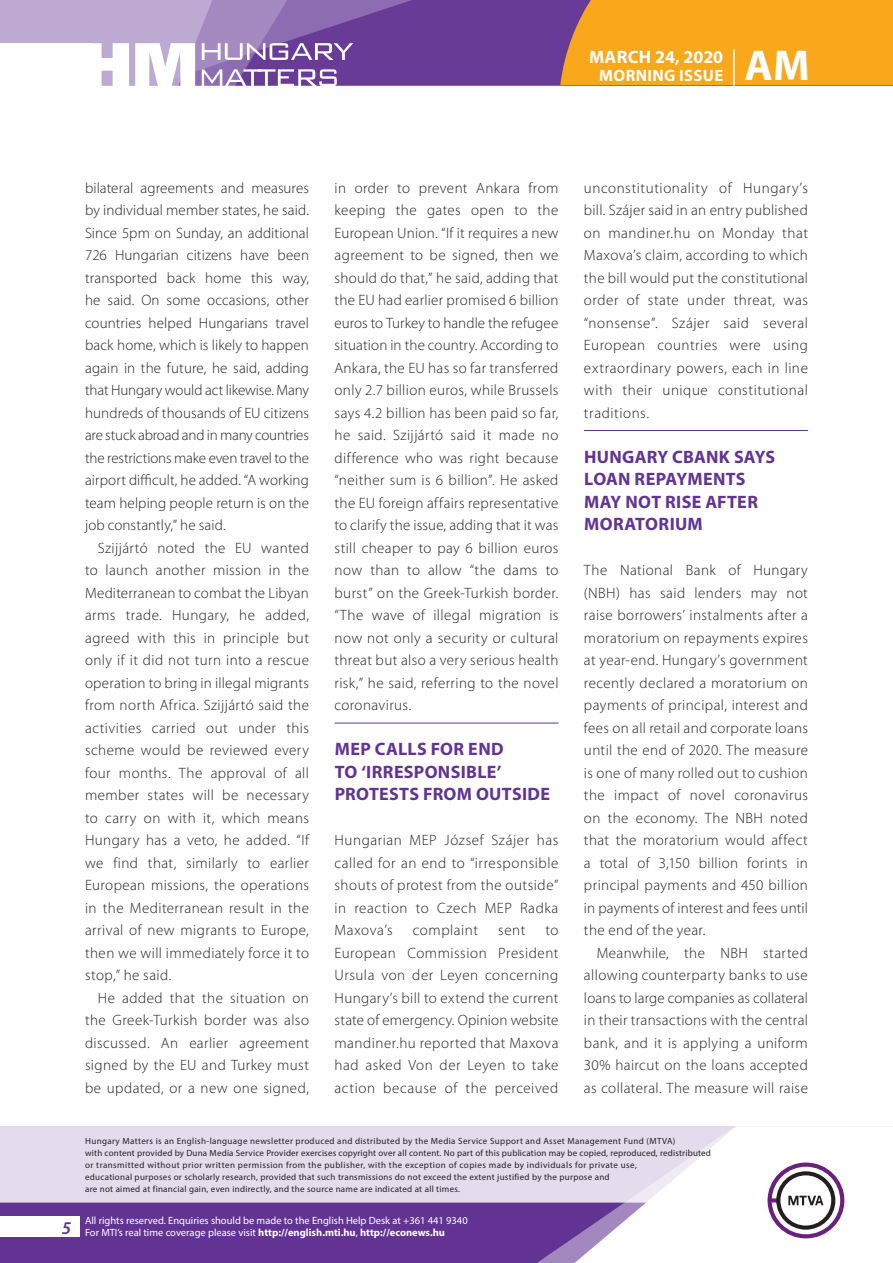
<style>
.page{position:relative;width:893px;height:1263px;background:#fff}
.page>*{position:absolute;margin:0;border:0;box-sizing:border-box;transform-origin:0 0}
.t1{font:700 43.35px "Myriad Pro";color:#fff}
._01_cimsor{font:700 18px/22.5px "Myriad Pro";letter-spacing:.015em;color:#623393}
.t2{font:700 18px "Myriad Pro";letter-spacing:.01em;color:#fff}
.t3{font:italic 600 18px "Myriad Pro";color:#623393}
.t4{font:700 16.5px "Myriad Pro";letter-spacing:.02em;color:#fff}
._03_kenyer_szöveg-2{font:300 15px/22.5px "Myriad Pro";letter-spacing:.025em;color:#231f20;text-align:justify}
._03_kenyer_szöveg-1{font:300 15px/22.5px "Myriad Pro";letter-spacing:.035em;color:#231f20;text-align:justify}
.t5{font:10.5px/12px "Myriad Pro";color:#fff}
.t6{font:9px/12px "Myriad Pro";letter-spacing:.03em;color:#231f20}
.s1{font-weight:700}
</style>
<div class="page">
<div style="left:0;top:1126px;width:893px;height:137px;background:#e4dcec"></div>
<div style="left:0;top:1202px;width:506px;height:61px;background:#623393"></div>
<svg style="left:506px;top:1202px;width:69px;height:61px;background:#6b3e99"></svg>
<svg style="left:575px;top:1126px;width:318px;height:137px"></svg>
<div style="left:0;top:1216px;width:79px;height:20px;background:#fff"></div>
<div style="left:0;top:0;width:893px;height:85px;background:#683b97"></div>
<div style="left:560px;top:0;width:333px;height:85px;background:#f9a71b"></div>
<hr style="left:733px;top:49px;width:2px;height:37px;background:#fff">
<svg style="left:0;top:0;width:479px;height:86px"></svg>
<hr style="left:334px;top:723px;width:224px;height:1px;background:#623393">
<hr style="left:584px;top:430px;width:224px;height:1px;background:#623393">
<p class="t2" style="left:589px;top:45px;width:136px">MARCH 24, 2020</p>
<p class="t4" style="left:599px;top:65px;width:125px">MORNING ISSUE</p>
<h1 class="t1" style="left:745px;top:37px;width:67px">AM</h1>
<p class="_03_kenyer_szöveg-2" style="left:85px;top:176px;width:226px">bilateral agreements and measures by individual member states, he said.<br>Since 5pm on Sunday, an additional 726 Hungarian citizens have been transported back home this way, he said. On some occasions, other countries helped Hungarians travel back home, which is likely to happen again in the future, he said, adding that Hungary would act likewise. Many hundreds of thousands of EU citizens are stuck abroad and in many countries the restrictions make even travel to the airport difficult, he added. “A working team helping people return is on the job constantly,” he said.</p>
<p class="_03_kenyer_szöveg-2" style="left:85px;top:536px;width:225px;text-indent:13px">Szijjártó noted the EU wanted to launch another mission in the Mediterranean to combat the Libyan arms trade. Hungary, he added, agreed with this in principle but only if it did not turn into a rescue operation to bring in illegal migrants from north Africa. Szijjártó said the activities carried out under this scheme would be reviewed every four months. The approval of all member states will be necessary to carry on with it, which means Hungary has a veto, he added. “If we find that, similarly to earlier European missions, the operations in the Mediterranean result in the arrival of new migrants to Europe, then we will immediately force it to stop,” he said.</p>
<p class="_03_kenyer_szöveg-2" style="left:85px;top:986px;width:226px;text-indent:13px">He added that the situation on the Greek-Turkish border was also discussed. An earlier agreement signed by the EU and Turkey must be updated, or a new one signed,</p>
<p class="_03_kenyer_szöveg-2" style="left:334px;top:176px;width:225px">in order to prevent Ankara from keeping the gates open to the European Union. “If it requires a new agreement to be signed, then we should do that,” he said, adding that the EU had earlier promised 6 billion euros to Turkey to handle the refugee situation in the country. According to Ankara, the EU has so far transferred only 2.7 billion euros, while Brussels says 4.2 billion has been paid so far, he said. Szijjártó said it made no difference who was right because “neither sum is 6 billion”. He asked the EU foreign affairs representative to clarify the issue, adding that it was still cheaper to pay 6 billion euros now than to allow “the dams to burst” on the Greek-Turkish border. “The wave of illegal migration is now not only a security or cultural threat but also a very serious health risk,” he said, referring to the novel coronavirus.</p>
<p class="_01_cimsor" style="left:335px;top:737px;width:217px">MEP CALLS FOR END<br>TO ‘IRRESPONSIBLE’<br>PROTESTS FROM OUTSIDE</p>
<p class="_03_kenyer_szöveg-1" style="left:334px;top:829px;width:226px">Hungarian MEP József Szájer has called for an end to “irresponsible shouts of protest from the outside” in reaction to Czech MEP Radka Maxova’s</p>
<p class="_03_kenyer_szöveg-1" style="left:413px;top:919px;width:67px">complaint</p>
<p class="_03_kenyer_szöveg-1" style="left:498px;top:919px;width:29px">sent</p>
<p class="_03_kenyer_szöveg-1" style="left:334px;top:919px;width:225px;text-indent:211px">to European Commission President Ursula von der Leyen concerning Hungary’s bill to extend the current state of emergency. Opinion website mandiner.hu reported that Maxova had asked Von der Leyen to take action because of the perceived</p>
<p class="_03_kenyer_szöveg-1" style="left:584px;top:176px;width:225px">unconstitutionality of Hungary’s bill. Szájer said in an entry published on mandiner.hu on Monday that Maxova’s claim, according to which the bill would put the constitutional order of state under threat, was “nonsense”. Szájer said several European countries were using extraordinary powers, each in line with their unique constitutional traditions.</p>
<p class="_01_cimsor" style="left:584px;top:445px;width:192px">HUNGARY CBANK SAYS<br>LOAN REPAYMENTS<br>MAY NOT RISE AFTER<br>MORATORIUM</p>
<p class="_03_kenyer_szöveg-1" style="left:584px;top:559px;width:225px">The National Bank of Hungary (NBH) has said lenders may not raise borrowers’ instalments after a moratorium on repayments expires at year-end. Hungary’s government recently declared a moratorium on payments of principal, interest and fees on all retail and corporate loans until the end of 2020. The measure is one of many rolled out to cushion the impact of novel coronavirus on the economy. The NBH noted that the moratorium would affect a total of 3,150 billion forints in principal payments and 450 billion in payments of interest and fees until the end of the year.</p>
<p class="_03_kenyer_szöveg-2" style="left:584px;top:941px;width:225px;text-indent:13px">Meanwhile, the NBH started allowing counterparty banks to use loans to large companies as collateral in their transactions with the central bank, and it is applying a uniform 30% haircut on the loans accepted as collateral. The measure will raise</p>
<p class="t3" style="left:62px;top:1217px;width:11px">5</p>
<p class="t6" style="left:85px;top:1134px;width:627px">Hungary Matters is an English-language newsletter produced and distributed by the Media Service Support and Asset Management Fund (MTVA)<br>with content provided by Duna Media Service Provider exercises copyright over all content. No part of this publication may be copied, reproduced, redistributed or transmitted without prior written permission from the publisher, with the exception of copies made by individuals for private use,<br>educational purposes or scholarly research, provided that such transmissions do not exceed the extent justified by the purpose and<br>are not aimed at financial gain, even indirectly, and the source name are indicated at all times.</p>
<p class="t5" style="left:85px;top:1214px;width:384px">All rights reserved. Enquiries should be made to the English Help Desk at +361 441 9340<br>For MTI’s real time coverage please visit <span class="s1">http://english.mti.hu</span>, <span class="s1">http://econews.hu</span></p>
</div>
